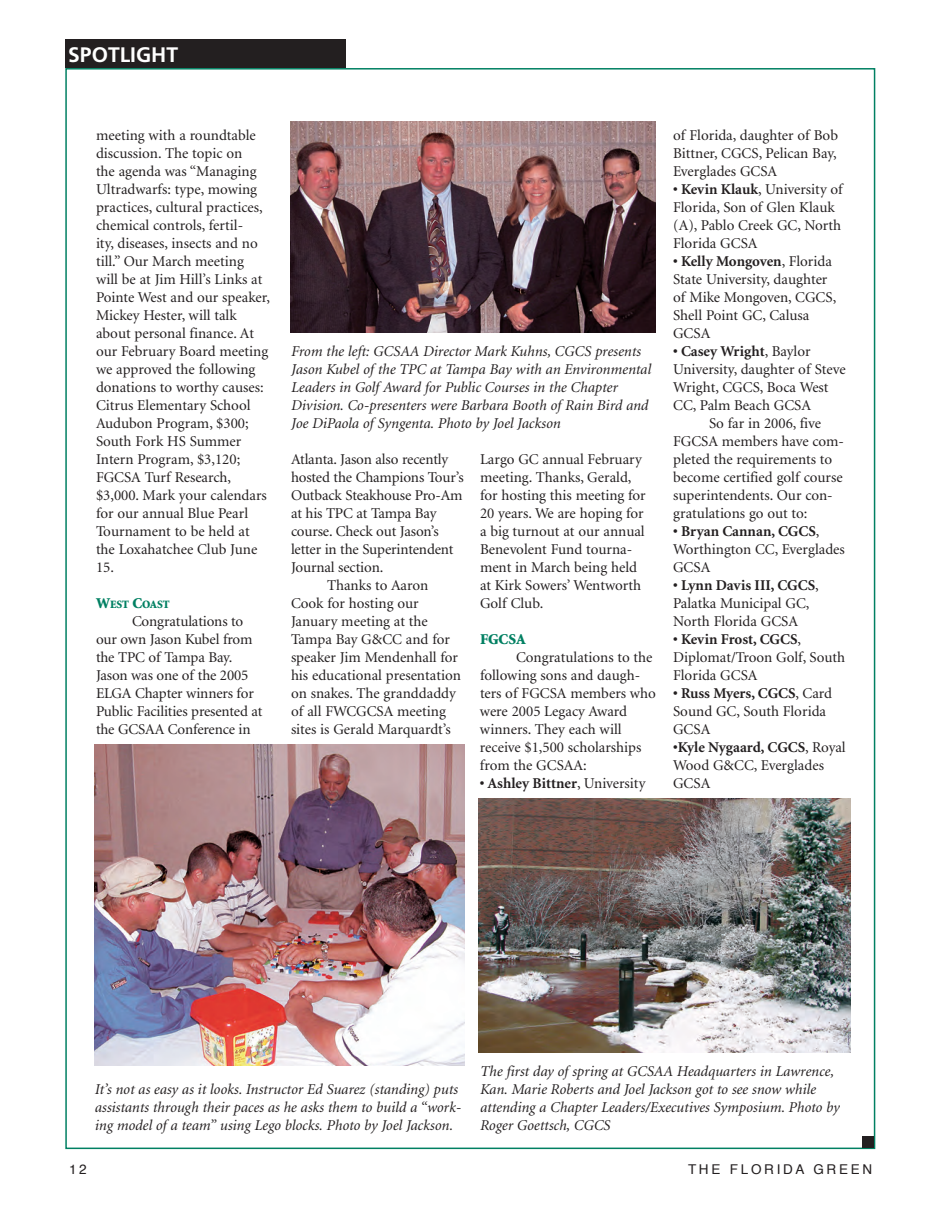
<style>
.page{position:relative;width:945px;height:1215px;background:#fff}
.page>*{position:absolute;margin:0;border:0;box-sizing:border-box;transform-origin:0 0}
.t1{font:700 21px "Frutiger";color:#fff}
.t2{font:15px/18px "Minion";color:#231f20}
.t3{font:italic 15px/18px "Minion";color:#231f20}
.t4{font:700 15px "Minion";color:#231f20}
.t5{font:900 15px "Minion";color:#008062}
.t6{font:13.5px "Helvetica";letter-spacing:.2em;color:#231f20}
.t7{font:900 11.25px "Minion";color:#008062}
.s1{font-size:15px}
.s2{font-weight:400}
.s3{font-weight:700}
</style>
<div class="page">
<div style="left:65px;top:39px;width:281px;height:29px;background:#231f20"></div>
<img style="left:291px;top:121px;width:364px;height:211px">
<img style="left:95px;top:744px;width:370px;height:322px">
<img style="left:479px;top:799px;width:371px;height:254px">
<div style="left:862px;top:1136px;width:12px;height:12px;background:#231f20"></div>
<h1 class="t1" style="left:68px;top:42px;width:111px">SPOTLIGHT</h1>
<p class="t2" style="left:96px;top:126px;width:176px">meeting with a roundtable discussion. The topic on<br>the agenda was “Managing<br>Ultradwarfs: type, mowing practices, cultural practices, chemical controls, fertil-<br>ity, diseases, insects and no till.” Our March meeting<br>will be at Jim Hill’s Links at<br>Pointe West and our speaker,<br>Mickey Hester, will talk about personal finance. At our February Board meeting we approved the following donations to worthy causes:<br>Citrus Elementary School<br>Audubon Program, $300;<br>South Fork HS Summer<br>Intern Program, $3,120;<br>FGCSA Turf Research, $3,000. Mark your calendars for our annual Blue Pearl<br>Tournament to be held at the Loxahatchee Club June<br>15.</p>
<p class="t7" style="left:96px;top:598px;width:75px"><span class="s1">W</span>EST <span class="s1">C</span>OAST</p>
<p class="t2" style="left:96px;top:612px;width:168px;text-indent:36px">Congratulations to our own Jason Kubel from the TPC of Tampa Bay.<br>Jason was one of the 2005<br>ELGA Chapter winners for<br>Public Facilities presented at the GCSAA Conference in</p>
<p class="t3" style="left:291px;top:342px;width:361px">From the left: GCSAA Director Mark Kuhns, CGCS presents Jason Kubel of the TPC at Tampa Bay with an Environmental Leaders in Golf Award for Public Courses in the Chapter Division. Co-presenters were Barbara Booth of Rain Bird and Joe DiPaola of Syngenta. Photo by Joel Jackson</p>
<p class="t2" style="left:291px;top:450px;width:159px">Atlanta. Jason also recently</p>
<p class="t2" style="left:291px;top:468px;width:174px">hosted the Champions Tour’s</p>
<p class="t2" style="left:291px;top:486px;width:173px">Outback Steakhouse Pro-Am</p>
<p class="t2" style="left:291px;top:504px;width:147px">at his TPC at Tampa Bay</p>
<p class="t2" style="left:291px;top:522px;width:149px">course. Check out Jason’s</p>
<p class="t2" style="left:291px;top:540px;width:164px">letter in the Superintendent</p>
<p class="t2" style="left:291px;top:558px;width:94px">Journal section.</p>
<p class="t2" style="left:327px;top:576px;width:103px">Thanks to Aaron</p>
<p class="t2" style="left:291px;top:594px;width:129px">Cook for hosting our</p>
<p class="t2" style="left:291px;top:612px;width:138px">January meeting at the</p>
<p class="t2" style="left:291px;top:630px;width:160px">Tampa Bay G&amp;CC and for</p>
<p class="t2" style="left:291px;top:648px;width:169px">speaker Jim Mendenhall for</p>
<p class="t2" style="left:291px;top:666px;width:171px">his educational presentation</p>
<p class="t2" style="left:291px;top:684px;width:166px">on snakes. The granddaddy</p>
<p class="t2" style="left:291px;top:702px;width:156px">of all FWCGCSA meeting</p>
<p class="t2" style="left:291px;top:720px;width:161px">sites is Gerald Marquardt’s</p>
<p class="t2" style="left:480px;top:450px;width:167px">Largo GC annual February meeting. Thanks, Gerald, for hosting this meeting for<br>20 years. We are hoping for a big turnout at our annual<br>Benevolent Fund tourna&shy;ment in March being held at Kirk Sowers’ Wentworth<br>Golf Club.</p>
<p class="t5" style="left:480px;top:631px;width:47px">FGCSA</p>
<p class="t2" style="left:480px;top:648px;width:177px;text-indent:36px">Congratulations to the following sons and daugh&shy;ters of FGCSA members who were 2005 Legacy Award winners. They each will receive $1,500 scholarships from the GCSAA:</p>
<p class="t4" style="left:480px;top:775px;width:167px">• Ashley Bittner<span class="s2">, University</span></p>
<p class="t2" style="left:673px;top:126px;width:166px;text-align:justify">of Florida, daughter of Bob Bittner, CGCS, Pelican Bay, Everglades GCSA</p>
<p class="t2" style="left:673px;top:180px;width:171px"><span class="s3">• Kevin Klauk</span>, University of<br>Florida, Son of Glen Klauk (A), Pablo Creek GC, North<br>Florida GCSA</p>
<p class="t2" style="left:673px;top:252px;width:165px"><span class="s3">• Kelly Mongoven</span>, Florida<br>State University, daughter of Mike Mongoven, CGCS,<br>Shell Point GC, Calusa<br>GCSA</p>
<p class="t4" style="left:673px;top:343px;width:139px">• Casey Wright<span class="s2">, Baylor</span></p>
<p class="t2" style="left:673px;top:360px;width:174px">University, daughter of Steve</p>
<p class="t2" style="left:673px;top:378px;width:157px">Wright, CGCS, Boca West</p>
<p class="t2" style="left:673px;top:396px;width:139px">CC, Palm Beach GCSA</p>
<p class="t2" style="left:709px;top:414px;width:113px">So far in 2006, five</p>
<p class="t2" style="left:673px;top:432px;width:172px">FGCSA members have com-</p>
<p class="t2" style="left:673px;top:450px;width:161px">pleted the requirements to</p>
<p class="t2" style="left:673px;top:468px;width:171px">become certified golf course</p>
<p class="t2" style="left:673px;top:486px;width:161px">superintendents. Our con-</p>
<p class="t2" style="left:673px;top:504px;width:136px">gratulations go out to:</p>
<p class="t2" style="left:673px;top:522px;width:173px"><span class="s3">• Bryan Cannan, CGCS</span>,<br>Worthington CC, Everglades<br>GCSA</p>
<p class="t2" style="left:673px;top:576px;width:147px"><span class="s3">• Lynn Davis III, CGCS</span>,<br>Palatka Municipal GC,<br>North Florida GCSA</p>
<p class="t2" style="left:673px;top:630px;width:174px"><span class="s3">• Kevin Frost, CGCS</span>,<br>Diplomat/Troon Golf, South<br>Florida GCSA</p>
<p class="t2" style="left:673px;top:684px;width:161px"><span class="s3">• Russ Myers, CGCS</span>, Card<br>Sound GC, South Florida<br>GCSA</p>
<p class="t2" style="left:673px;top:738px;width:174px"><span class="s3">•Kyle Nygaard, CGCS</span>, Royal<br>Wood G&amp;CC, Everglades<br>GCSA</p>
<p class="t3" style="left:94px;top:1080px;width:368px">It’s not as easy as it looks. Instructor Ed Suarez (standing) puts assistants through their paces as he asks them to build a “work&shy;ing model of a team” using Lego blocks. Photo by Joel Jackson.</p>
<p class="t3" style="left:480px;top:1062px;width:361px">The first day of spring at GCSAA Headquarters in Lawrence, Kan. Marie Roberts and Joel Jackson got to see snow while attending a Chapter Leaders/Executives Symposium. Photo by Roger Goettsch, CGCS</p>
<p class="t6" style="left:69px;top:1158px;width:19px">12</p>
<p class="t6" style="left:688px;top:1158px;width:186px">THE FLORIDA GREEN</p>
</div>
